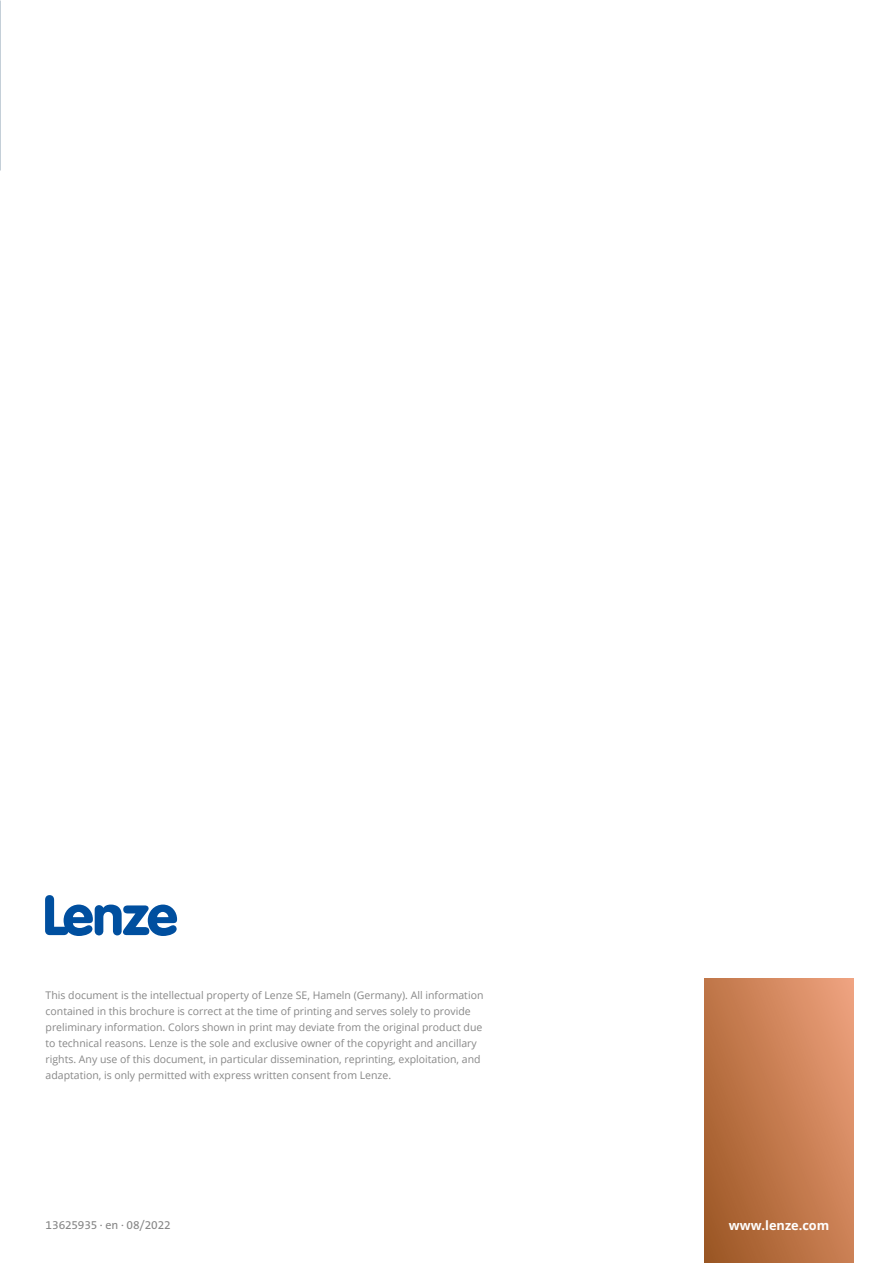
<style>
.page{position:relative;width:893px;height:1263px;background:#fff}
.page>*{position:absolute;margin:0;border:0;box-sizing:border-box;transform-origin:0 0}
.t1{font:700 12.75px "Open Sans";color:#fff}
.t2{font:12px "The Sans B5 Plain";letter-spacing:-.01em;color:#878787}
.t3{font:10.5px/15.9px "Open Sans";color:#878787}
</style>
<div class="page">
<svg style="left:45px;top:895px;width:132px;height:41px"></svg>
<svg style="left:705px;top:978px;width:148px;height:285px;background:#c47b4f"></svg>
<p class="t3" style="left:46px;top:987px;width:439px">This document is the intellectual property of Lenze SE, Hameln (Germany). All information contained in this brochure is correct at the time of printing and serves solely to provide preliminary information. Colors shown in print may deviate from the original product due to technical reasons. Lenze is the sole and exclusive owner of the copyright and ancillary rights. Any use of this document, in particular dissemination, reprinting, exploitation, and adaptation, is only permitted with express written consent from Lenze.</p>
<p class="t2" style="left:46px;top:1219px;width:127px">13625935 · en · 08/2022</p>
<p class="t1" style="left:729px;top:1217px;width:102px">www.lenze.com</p>
</div>
